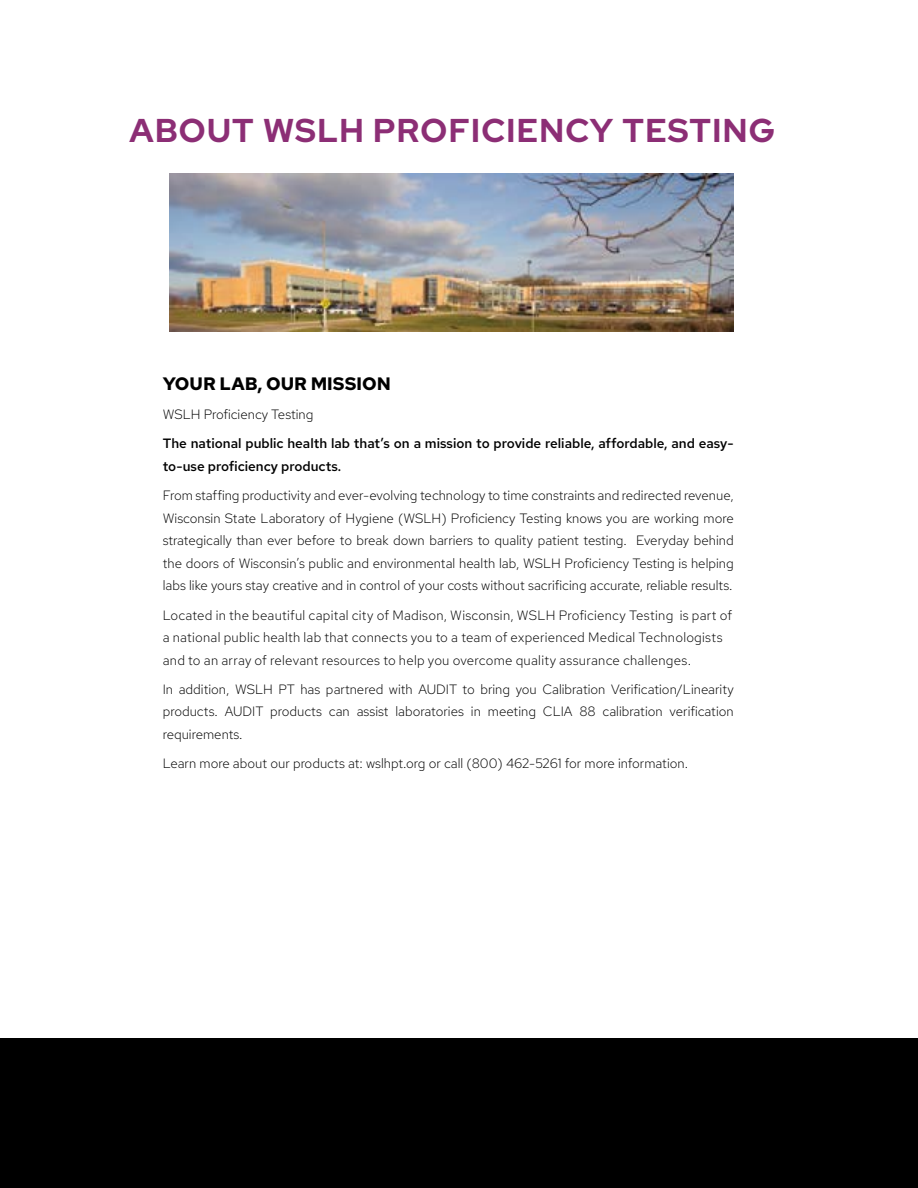
<style>
.page{position:relative;width:918px;height:1188px;background:#fff}
.page>*{position:absolute;margin:0;border:0;box-sizing:border-box;transform-origin:0 0}
.t1{font:700 33px "Red Hat Display";letter-spacing:.04em;color:#8c2e75}
.t2{font:700 18px "Red Hat Text";color:#000}
.t3{font:300 13.5px/22.5px "Red Hat Text";letter-spacing:.005em;color:#000;text-align:justify}
.t4{font:600 13.5px/22.5px "Red Hat Text";color:#000}
</style>
<div class="page">
<div style="left:0;top:1039px;width:918px;height:149px;background:#000"></div>
<img style="left:170px;top:173px;width:563px;height:159px">
<h1 class="t1" style="left:130px;top:109px;width:647px">ABOUT WSLH PROFICIENCY TESTING</h1>
<h2 class="t2" style="left:163px;top:372px;width:230px">YOUR LAB, OUR MISSION</h2>
<p class="t3" style="left:163px;top:403px;width:152px">WSLH Proficiency Testing</p>
<p class="t4" style="left:163px;top:432px;width:572px">The national public health lab that’s on a mission to provide reliable, affordable, and easy&shy;to-use proficiency products.</p>
<p class="t3" style="left:163px;top:484px;width:573px">From staffing productivity and ever-evolving technology to time constraints and redirected revenue, Wisconsin State Laboratory of Hygiene (WSLH) Proficiency Testing knows you are working more strategically than ever before to break down barriers to quality patient testing. Everyday behind the doors of Wisconsin’s public and environmental health lab, WSLH Proficiency Testing is helping labs like yours stay creative and in control of your costs without sacrificing accurate, reliable results.</p>
<p class="t3" style="left:163px;top:603px;width:571px;text-align:left">Located in the beautiful capital city of Madison, Wisconsin, WSLH Proficiency Testing is part of a national public health lab that connects you to a team of experienced Medical Technologists and to an array of relevant resources to help you overcome quality assurance challenges.</p>
<p class="t3" style="left:163px;top:678px;width:573px">In addition, WSLH PT has partnered with AUDIT to bring you Calibration Verification/Linearity products. AUDIT products can assist laboratories in meeting CLIA 88 calibration verification requirements.</p>
<p class="t3" style="left:163px;top:752px;width:527px">Learn more about our products at: wslhpt.org or call (800) 462-5261 for more information.</p>
</div>
